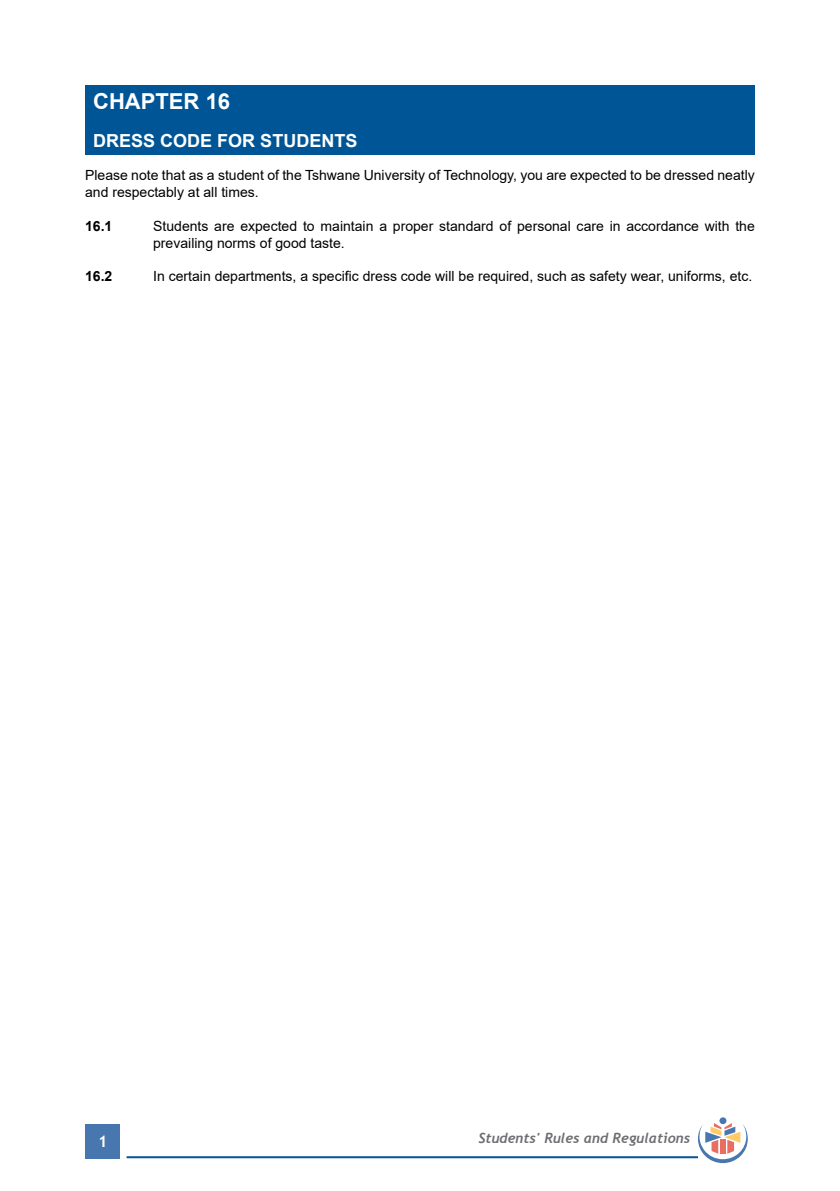
<style>
.page{position:relative;width:840px;height:1191px;background:#fff}
.page>*{position:absolute;margin:0;border:0;box-sizing:border-box;transform-origin:0 0}
.t1{font:700 22px "Arial";color:#fff}
.t2{font:700 18px "Arial";color:#fff}
.t3{font:700 16px "Trebuchet MS";color:#fff}
.t4{font:14px/16.8px "Arial";color:#000}
.t5{font:italic 700 14px "Trebuchet";color:#6d6e71}
.t6{font:700 14px "Arial";color:#000}
</style>
<div class="page">
<div style="left:86px;top:1124px;width:34px;height:34px;background:#4777ae"></div>
<hr style="left:126px;top:1156px;width:571px;height:2px;background:#005596">
<div style="left:719px;top:1117px;width:7px;height:7px;background:#4777ae;border-radius:50%"></div>
<svg style="left:697px;top:1123px;width:50px;height:40px"></svg>
<div style="left:85px;top:85px;width:669px;height:70px;background:#005596"></div>
<h1 class="t1" style="left:93px;top:86px;width:138px">CHAPTER 16</h1>
<p class="t2" style="left:93px;top:128px;width:266px">DRESS CODE FOR STUDENTS</p>
<p class="t4" style="left:85px;top:167px;width:671px">Please note that as a student of the Tshwane University of Technology, you are expected to be dressed neatly and respectably at all times.</p>
<p class="t6" style="left:85px;top:216px;width:29px">16.1</p>
<p class="t4" style="left:153px;top:217px;width:603px">Students are expected to maintain a proper standard of personal care in accordance with the prevailing norms of good taste.</p>
<p class="t6" style="left:85px;top:266px;width:29px">16.2</p>
<p class="t4" style="left:153px;top:268px;width:600px">In certain departments, a specific dress code will be required, such as safety wear, uniforms, etc.</p>
<p class="t3" style="left:98px;top:1131px;width:11px">1</p>
<p class="t5" style="left:478px;top:1129px;width:213px">Students' Rules and Regulations</p>
</div>
